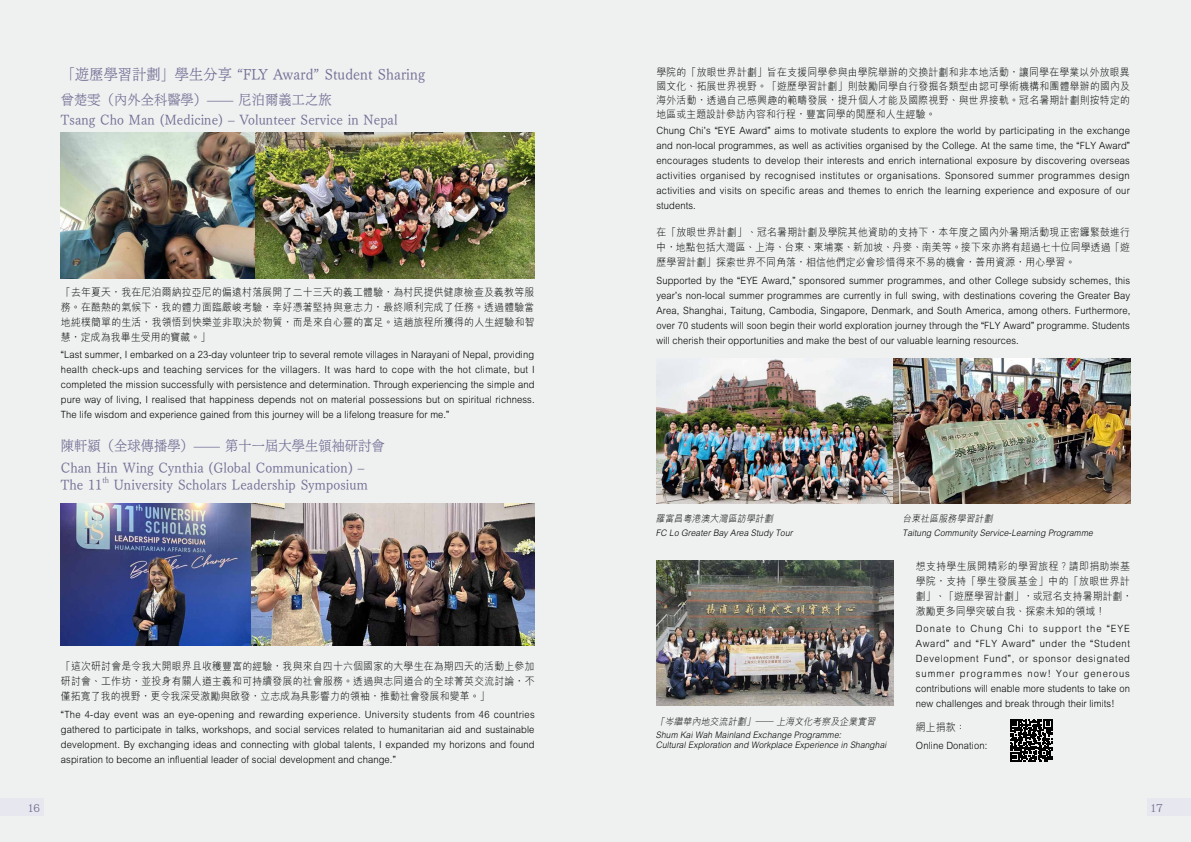
<style>
.page{position:relative;width:1191px;height:842px;background:#fff}
.page>*{position:absolute;margin:0;border:0;box-sizing:border-box;transform-origin:0 0}
.t1{font:15px "Tsuku Min Pro LB";letter-spacing:.01em;color:#716d94;scale:.94 1}
.t2{font:14px/19.6px "Tsuku Min Pro LB";letter-spacing:.01em;color:#716d94;scale:.94 1}
.t3{font:12px "XANO mincho U32";color:#716d94}
.t4{font:300 10.5px/15px "M Hei HK";letter-spacing:.01em;color:#000;text-align:justify;scale:.94 1}
.t5{font:300 10.5px/15px "M Hei HK";letter-spacing:.035em;color:#000;scale:.94 1}
.t6{font:300 10px/15px "M Hei HK";letter-spacing:.01em;color:#000;text-align:justify;scale:.94 1}
.t7{font:italic 300 9.5px "M Hei HK";color:#000;scale:.94 1}
.t8{font:italic 300 9px/10px "M Hei HK";color:#000;scale:.94 1}
.t9{font:8.2px "Tsuku Min Pro LB";color:#716d94;scale:.94 1}
.s1{font-family:"DF Ming Md HK BF"}
.s2{font-family:"Arial";font-weight:400}
</style>
<div class="page">
<div style="left:595px;top:0;width:596px;height:842px;background:#eff0f0"></div>
<div style="left:0;top:0;width:595px;height:842px;background:#eff0f0"></div>
<div style="left:0;top:799px;width:43px;height:17px;background:#e7e7ef"></div>
<div style="left:1148px;top:799px;width:43px;height:17px;background:#e7e7ef"></div>
<img style="left:656px;top:359px;width:474px;height:144px">
<img style="left:656px;top:561px;width:237px;height:144px">
<svg style="left:1010px;top:719px;width:42px;height:42px"></svg>
<img style="left:61px;top:503px;width:473px;height:142px">
<img style="left:61px;top:133px;width:473px;height:145px">
<h1 class="t1" style="left:61px;top:61px;width:389px">「遊歷學習計劃」學生分享 “FLY Award” Student Sharing</h1>
<h2 class="t2" style="left:61px;top:89px;width:359px">曾楚<span class="s1">雯</span>（內外全科醫學）— 尼泊爾義工之旅<br>Tsang Cho Man (Medicine) – Volunteer Service in Nepal</h2>
<p class="t4" style="left:61px;top:284px;width:505px">「去年夏天，我在尼泊爾納拉亞尼的偏遠村落展開了二十三天的義工體驗，為村民提供健康檢查及義教等服務。在酷熱的氣候下，我的體力面臨嚴峻考驗，幸好憑著堅持與意志力，最終順利完成了任務。透過體驗當地純樸簡單的生活，我領悟到快樂並非取決於物質，而是來自心靈的富足。這趟旅程所獲得的人生經驗和智慧，定成為我畢生受用的寶藏。」</p>
<p class="t6" style="left:61px;top:347px;width:505px"><span class="s2">“</span>Last summer, I embarked on a 23-day volunteer trip to several remote villages in Narayani of Nepal, providing health check-ups and teaching services for the villagers. It was hard to cope with the hot climate, but I completed the mission successfully with persistence and determination. Through experiencing the simple and pure way of living, I realised that happiness depends not on material possessions but on spiritual richness.<br>The life wisdom and experience gained from this journey will be a lifelong treasure for me.<span class="s2">”</span></p>
<h2 class="t2" style="left:61px;top:432px;width:346px;line-height:22.5px">陳軒潁（全球傳播學）— 第十一屆大學生領袖研討會<br>Chan Hin Wing Cynthia (Global Communication) –</h2>
<h2 class="t2" style="left:61px;top:473px;width:45px">The 11</h2>
<p class="t9" style="left:102px;top:473px;width:9px">th</p>
<h2 class="t2" style="left:114px;top:473px;width:271px">University Scholars Leadership Symposium</h2>
<p class="t4" style="left:61px;top:658px;width:505px">「這次研討會是令我大開眼界且收穫豐富的經驗，我與來自四十六個國家的大學生在為期四天的活動上參加研討會、工作坊，並投身有關人道主義和可持續發展的社會服務。透過與志同道合的全球菁英交流討論，不僅拓寬了我的視野，更令我深受激勵與啟發，立志成為具影響力的領袖，推動社會發展和變革。」</p>
<p class="t6" style="left:61px;top:706px;width:505px"><span class="s2">“</span>The 4-day event was an eye-opening and rewarding experience. University students from 46 countries gathered to participate in talks, workshops, and social services related to humanitarian aid and sustainable development. By exchanging ideas and connecting with global talents, I expanded my horizons and found aspiration to become an influential leader of social development and change.<span class="s2">”</span></p>
<p class="t4" style="left:656px;top:65px;width:505px;line-height:14px">學院的「放眼世界計劃」旨在支援同學參與由學院舉辦的交換計劃和非本地活動，讓同學在學業以外放眼異國文化、拓展世界視野。「遊歷學習計劃」則鼓勵同學自行發掘各類型由認可學術機構和團體舉辦的國內及海外活動，透過自己感興趣的範疇發展，提升個人才能及國際視野、與世界接軌。冠名暑期計劃則按特定的地區或主題設計參訪內容和行程，豐富同學的閱歷和人生經驗。</p>
<p class="t6" style="left:656px;top:123px;width:505px">Chung Chi<span class="s2">’</span>s <span class="s2">“</span>EYE Award<span class="s2">”</span> aims to motivate students to explore the world by participating in the exchange and non-local programmes, as well as activities organised by the College. At the same time, the <span class="s2">“</span>FLY Award<span class="s2">” </span>encourages students to develop their interests and enrich international exposure by discovering overseas activities organised by recognised institutes or organisations. Sponsored summer programmes design activities and visits on specific areas and themes to enrich the learning experience and exposure of our students.</p>
<p class="t4" style="left:656px;top:224px;width:505px">在「放眼世界計劃」、冠名暑期計劃及學院其他資助的支持下，本年度之國內外暑期活動現正密鑼緊鼓進行中，地點包括大灣區、上海、台東、柬埔寨、新加坡、丹麥、南美等。接下來亦將有超過七十位同學透過「遊歷學習計劃」探索世界不同角落，相信他們定必會珍惜得來不易的機會，善用資源，用心學習。</p>
<p class="t6" style="left:656px;top:272px;width:505px">Supported by the <span class="s2">“</span>EYE Award,<span class="s2">”</span> sponsored summer programmes, and other College subsidy schemes, this year<span class="s2">’</span>s non-local summer programmes are currently in full swing, with destinations covering the Greater Bay Area, Shanghai, Taitung, Cambodia, Singapore, Denmark, and South America, among others. Furthermore, over 70 students will soon begin their world exploration journey through the <span class="s2">“</span>FLY Award<span class="s2">”</span> programme. Students will cherish their opportunities and make the best of our valuable learning resources.</p>
<p class="t7" style="left:656px;top:512px;width:129px">羅富昌粵港澳大灣區訪學計劃</p>
<p class="t8" style="left:656px;top:527px;width:149px">FC Lo GreaterBay Area Study Tour</p>
<p class="t7" style="left:656px;top:715px;width:237px">「岑繼華內地交流計劃」— 上海文化考察及企業實習</p>
<p class="t8" style="left:656px;top:730px;width:249px">Shum KaiWah Mainland Exchange Programme:<br>CulturalExploration and Workplace Experience in Shanghai</p>
<p class="t7" style="left:902px;top:512px;width:100px">台東社區服務學習計劃</p>
<p class="t8" style="left:902px;top:527px;width:206px">Taitung Community Service-Learning Programme</p>
<p class="t5" style="left:916px;top:558px;width:232px">想支持學生展開精彩的學習旅程？請即捐助崇基學院，支持「學生發展基金」中的「放眼世界計劃」、「遊歷學習計劃」，或冠名支持暑期計劃，激勵更多同學突破自我、探索未知的領域！</p>
<p class="t6" style="left:916px;top:621px;width:229px">Donate to Chung Chi to support the <span class="s2">“</span>EYE Award<span class="s2">”</span> and <span class="s2">“</span>FLY Award<span class="s2">”</span> under the <span class="s2">“</span>Student Development Fund<span class="s2">”</span>, or sponsor designated summer programmes now! Your generous contributions will enable more students to take on new challenges and break through their limits!</p>
<p class="t4" style="left:916px;top:719px;width:54px">網上捐款：</p>
<p class="t6" style="left:916px;top:737px;width:77px">Online Donation:</p>
<p class="t3" style="left:28px;top:801px;width:13px">16</p>
<p class="t3" style="left:1150px;top:801px;width:14px">17</p>
</div>
